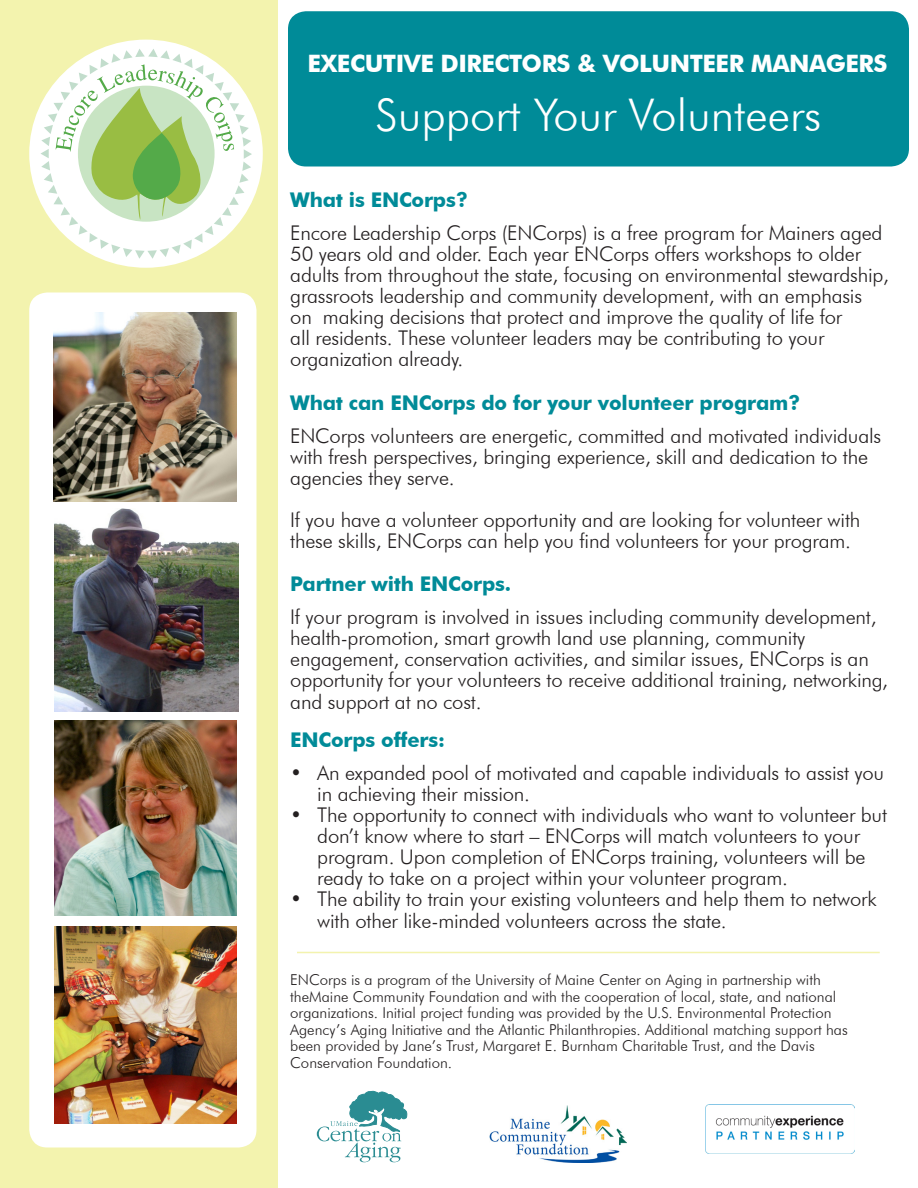
<style>
.page{position:relative;width:918px;height:1188px;background:#fff}
.page>*{position:absolute;margin:0;border:0;box-sizing:border-box;transform-origin:0 0}
.t1{font:300 45px "Futura BT";color:#fff}
.t2{font:700 24px "Futura BT";letter-spacing:-.02em;color:#fff}
.t3{font:300 20.25px/21.1px "Futura BT";letter-spacing:-.01em;color:#231f20}
.t4{font:700 20.25px "Futura BT";letter-spacing:-.01em;color:#008b98}
.t5{font:300 15px/16.5px "Futura BT";color:#231f20}
</style>
<div class="page">
<div style="left:288px;top:11px;width:621px;height:155px;background:#008b98;border-radius:18px"></div>
<div style="left:0;top:0;width:277px;height:1188px;background:#f3f3ae"></div>
<img style="left:706px;top:1104px;width:149px;height:49px">
<img style="left:490px;top:1105px;width:137px;height:58px">
<svg style="left:317px;top:1091px;width:90px;height:71px"></svg>
<div style="left:29px;top:40px;width:234px;height:228px;background:#fff;border-radius:50%"></div>
<svg style="left:41px;top:49px;width:211px;height:210px"></svg>
<div style="left:29px;top:292px;width:227px;height:856px;background:#fff;border-radius:18px"></div>
<img style="left:54px;top:720px;width:182px;height:196px">
<img style="left:54px;top:509px;width:184px;height:203px">
<img style="left:54px;top:927px;width:182px;height:196px">
<img style="left:54px;top:313px;width:182px;height:189px">
<hr style="left:297px;top:952px;width:583px;height:1px;background:#f3f3ae">
<p class="t2" style="left:307px;top:49px;width:582px">EXECUTIVE DIRECTORS &amp; VOLUNTEER MANAGERS</p>
<p class="t1" style="left:375px;top:88px;width:447px">Support Your Volunteers</p>
<p class="t4" style="left:290px;top:187px;width:179px">What is ENCorps?</p>
<p class="t3" style="left:290px;top:222px;width:600px">Encore Leadership Corps (ENCorps) is a free program for Mainers aged 50 years old and older. Each year ENCorps offers workshops to older adults from throughout the state, focusing on environmental stewardship, grassroots leadership and community development, with an emphasis<br>on making decisions that protect and improve the quality of life for<br>all residents. These volunteer leaders may be contributing to your organization already.</p>
<p class="t4" style="left:290px;top:390px;width:512px">What can ENCorps do for your volunteer program?</p>
<p class="t3" style="left:290px;top:425px;width:593px">ENCorps volunteers are energetic, committed and motivated individuals with fresh perspectives, bringing experience, skill and dedication to the agencies they serve.</p>
<p class="t3" style="left:290px;top:509px;width:572px">If you have a volunteer opportunity and are looking for volunteer with these skills, ENCorps can help you find volunteers for your program.</p>
<p class="t4" style="left:290px;top:572px;width:222px">Partner with ENCorps.</p>
<p class="t3" style="left:290px;top:606px;width:599px">If your program is involved in issues including community development, health-promotion, smart growth land use planning, community engagement, conservation activities, and similar issues, ENCorps is an opportunity for your volunteers to receive additional training, networking, and support at no cost.</p>
<p class="t4" style="left:290px;top:728px;width:156px">ENCorps offers:</p>
<p class="t3" style="left:317px;top:763px;width:569px;text-indent:-27px">• An expanded pool of motivated and capable individuals to assist you in achieving their mission.</p>
<p class="t3" style="left:317px;top:805px;width:571px;text-indent:-27px">• The opportunity to connect with individuals who want to volunteer but don’t know where to start – ENCorps will match volunteers to your program. Upon completion of ENCorps training, volunteers will be ready to take on a project within your volunteer program.</p>
<p class="t3" style="left:317px;top:888px;width:561px;line-height:21.8px;text-indent:-27px">• The ability to train your existing volunteers and help them to network with other like-minded volunteers across the state.</p>
<p class="t5" style="left:290px;top:971px;width:559px">ENCorps is a program of the University of Maine Center on Aging in partnership with theMaine Community Foundation and with the cooperation of local, state, and national organizations. Initial project funding was provided by the U.S. Environmental Protection Agency’s Aging Initiative and the Atlantic Philanthropies. Additional matching support has been provided by Jane’s Trust, Margaret E. Burnham Charitable Trust, and the Davis Conservation Foundation.</p>
</div>
